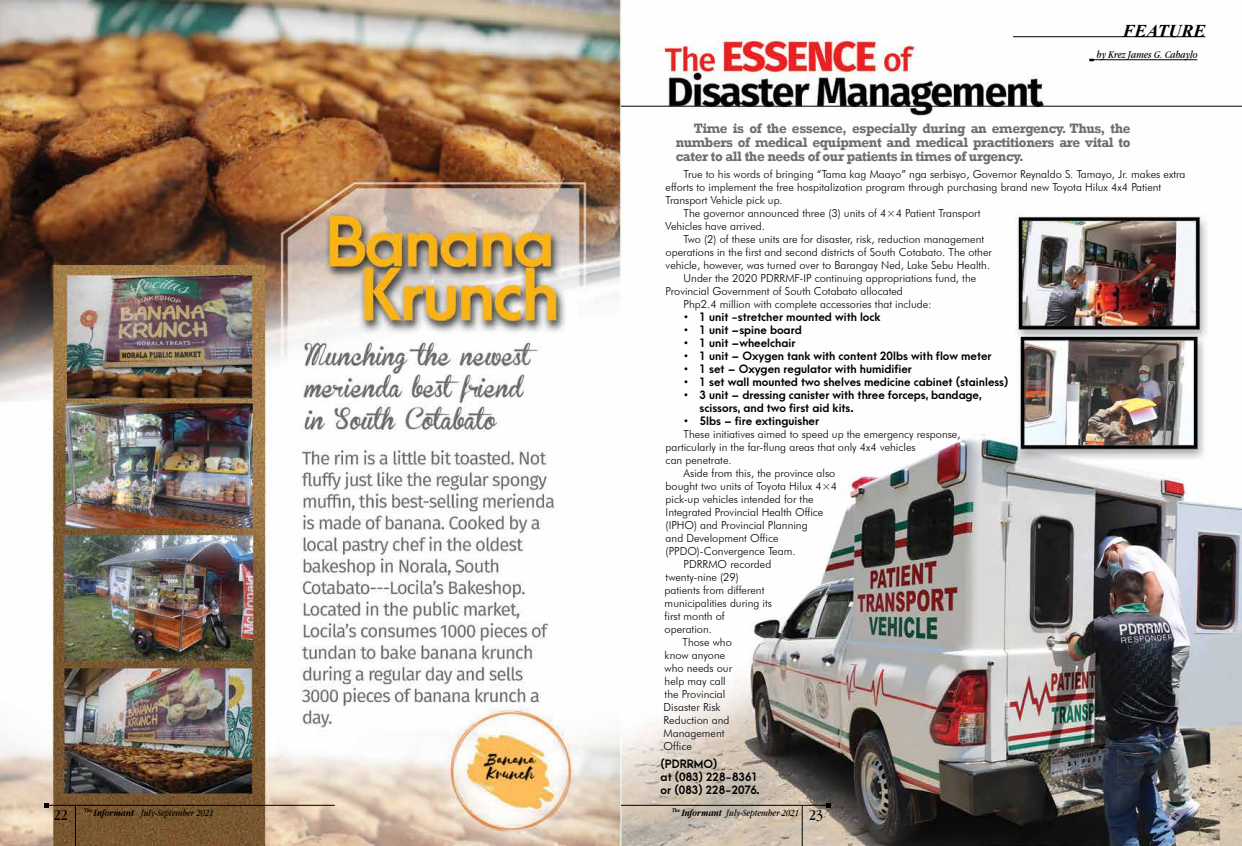
<style>
.page{position:relative;width:1242px;height:846px;background:#fff}
.page>*{position:absolute;margin:0;border:0;box-sizing:border-box;transform-origin:0 0}
.t1{font:italic 700 18px "Times New Roman";color:#000}
.t2{font:16px "Apple Garamond";color:#000}
.t3{font:700 14px/14px "Rockwell";letter-spacing:-.03em;color:#6d6e71;text-align:justify}
.t4{font:300 11px "Futura BT";color:#000}
.t5{font:700 11px/13px "Arca Majora 3";color:#000}
.t6{font:italic 11px "Apple Garamond";color:#000}
.t7{font:italic 10px "Apple Garamond";color:#000}
.s1{font-weight:700}
</style>
<div class="page">
<img style="left:0;top:0;width:1242px;height:846px">
<hr style="left:621px;top:805px;width:210px;height:1px;background:#000">
<hr style="left:46px;top:805px;width:289px;height:1px;background:#000">
<svg style="left:826px;top:803px;width:5px;height:5px"></svg>
<svg style="left:44px;top:803px;width:5px;height:5px"></svg>
<hr style="left:802px;top:805px;width:1px;height:41px;background:#000">
<hr style="left:75px;top:805px;width:1px;height:41px;background:#000">
<hr style="left:1094px;top:59px;width:103px;height:1px;background:#000">
<hr style="left:621px;top:106px;width:621px;height:1px;background:#000">
<hr style="left:1013px;top:36px;width:192px;height:1px;background:#000">
<h1 class="t1" style="left:1122px;top:18px;width:85px">FEATURE</h1>
<p class="t6" style="left:1097px;top:49px;width:103px">by Krez James G. Cabaylo</p>
<p class="t3" style="left:676px;top:121px;width:457px;text-indent:18px">Time is of the essence, especially during an emergency. Thus, the numbers of medical equipment and medical practitioners are vital to cater to all the needs of our patients in times of urgency.</p>
<p class="t4" style="left:684px;top:167px;width:503px">True to his words of bringing “Tama kag Maayo” nga serbisyo, Governor Reynaldo S. Tamayo, Jr. makes extra</p>
<p class="t4" style="left:666px;top:180px;width:497px">efforts to implement the free hospitalization program through purchasing brand new Toyota Hilux 4x4 Patient</p>
<p class="t4" style="left:666px;top:193px;width:119px">Transport Vehicle pick up.</p>
<p class="t4" style="left:684px;top:206px;width:298px">The governor announced three (3) units of 4×4 Patient Transport</p>
<p class="t4" style="left:666px;top:219px;width:101px">Vehicles have arrived.</p>
<p class="t4" style="left:684px;top:232px;width:302px">Two (2) of these units are for disaster, risk, reduction management</p>
<p class="t4" style="left:666px;top:245px;width:328px">operations in the first and second districts of South Cotabato. The other</p>
<p class="t4" style="left:666px;top:258px;width:326px">vehicle, however, was turned over to Barangay Ned, Lake Sebu Health.</p>
<p class="t4" style="left:684px;top:271px;width:294px">Under the 2020 PDRRMF-IP continuing appropriations fund, the</p>
<p class="t4" style="left:666px;top:284px;width:239px">Provincial Government of South Cotabato allocated</p>
<p class="t4" style="left:684px;top:297px;width:250px">Php2.4 million with complete accessories that include:</p>
<p class="t5" style="left:684px;top:309px;width:198px">• 1 unit -stretcher mounted with lock</p>
<p class="t5" style="left:684px;top:322px;width:120px">• 1 unit –spine board</p>
<p class="t5" style="left:684px;top:335px;width:114px">• 1 unit –wheelchair</p>
<p class="t5" style="left:684px;top:348px;width:310px">• 1 unit – Oxygen tank with content 20lbs with flow meter</p>
<p class="t5" style="left:684px;top:361px;width:230px">• 1 set – Oxygen regulator with humidifier</p>
<p class="t5" style="left:684px;top:374px;width:326px">• 1 set wall mounted two shelves medicine cabinet (stainless)</p>
<p class="t5" style="left:700px;top:387px;width:283px;text-indent:-16px">• 3 unit – dressing canister with three forceps, bandage, scissors, and two first aid kits.</p>
<p class="t5" style="left:684px;top:413px;width:137px">• 5lbs – fire extinguisher</p>
<p class="t4" style="left:684px;top:427px;width:278px">These initiatives aimed to speed up the emergency response,</p>
<p class="t4" style="left:666px;top:440px;width:252px">particularly in the far-flung areas that only 4x4 vehicles</p>
<p class="t4" style="left:666px;top:453px;width:67px">can penetrate.</p>
<p class="t4" style="left:684px;top:466px;width:153px">Aside from this, the province also</p>
<p class="t4" style="left:666px;top:479px;width:173px">bought two units of Toyota Hilux 4×4</p>
<p class="t4" style="left:666px;top:492px;width:149px">pick-up vehicles intended for the</p>
<p class="t4" style="left:666px;top:505px;width:159px">Integrated Provincial Health Office</p>
<p class="t4" style="left:666px;top:518px;width:143px">(IPHO) and Provincial Planning</p>
<p class="t4" style="left:666px;top:531px;width:114px">and Development Office</p>
<p class="t4" style="left:666px;top:544px;width:131px">(PPDO)-Convergence Team.</p>
<p class="t4" style="left:684px;top:557px;width:89px">PDRRMO recorded</p>
<p class="t4" style="left:666px;top:570px;width:75px">twenty-nine (29)</p>
<p class="t4" style="left:665px;top:583px;width:101px">patients from different</p>
<p class="t4" style="left:665px;top:596px;width:109px">municipalities during its</p>
<p class="t4" style="left:665px;top:609px;width:62px">first month of</p>
<p class="t4" style="left:665px;top:622px;width:49px">operation.</p>
<p class="t4" style="left:683px;top:635px;width:51px">Those who</p>
<p class="t4" style="left:665px;top:648px;width:62px">know anyone</p>
<p class="t4" style="left:665px;top:661px;width:69px">who needs our</p>
<p class="t4" style="left:665px;top:674px;width:63px">help may call</p>
<p class="t4" style="left:665px;top:687px;width:62px">the Provincial</p>
<p class="t4" style="left:664px;top:700px;width:58px">Disaster Risk</p>
<p class="t4" style="left:664px;top:713px;width:67px">Reduction and</p>
<p class="t4" style="left:664px;top:726px;width:62px">Management</p>
<p class="t4" style="left:664px;top:739px;width:30px">Office</p>
<p class="t5" style="left:661px;top:756px;width:101px">(PDRRMO)<br>at (083) 228-8361 or (083) 228-2076.</p>
<p class="t7" style="left:84px;top:807px;width:131px"><sup>The</sup> <span class="s1">Informant</span> July-September 2021</p>
<p class="t7" style="left:672px;top:807px;width:129px"><sup>The</sup> <span class="s1">Informant</span> July-September 2021</p>
<h2 class="t2" style="left:54px;top:805px;width:15px">22</h2>
<h2 class="t2" style="left:809px;top:805px;width:15px">23</h2>
</div>
